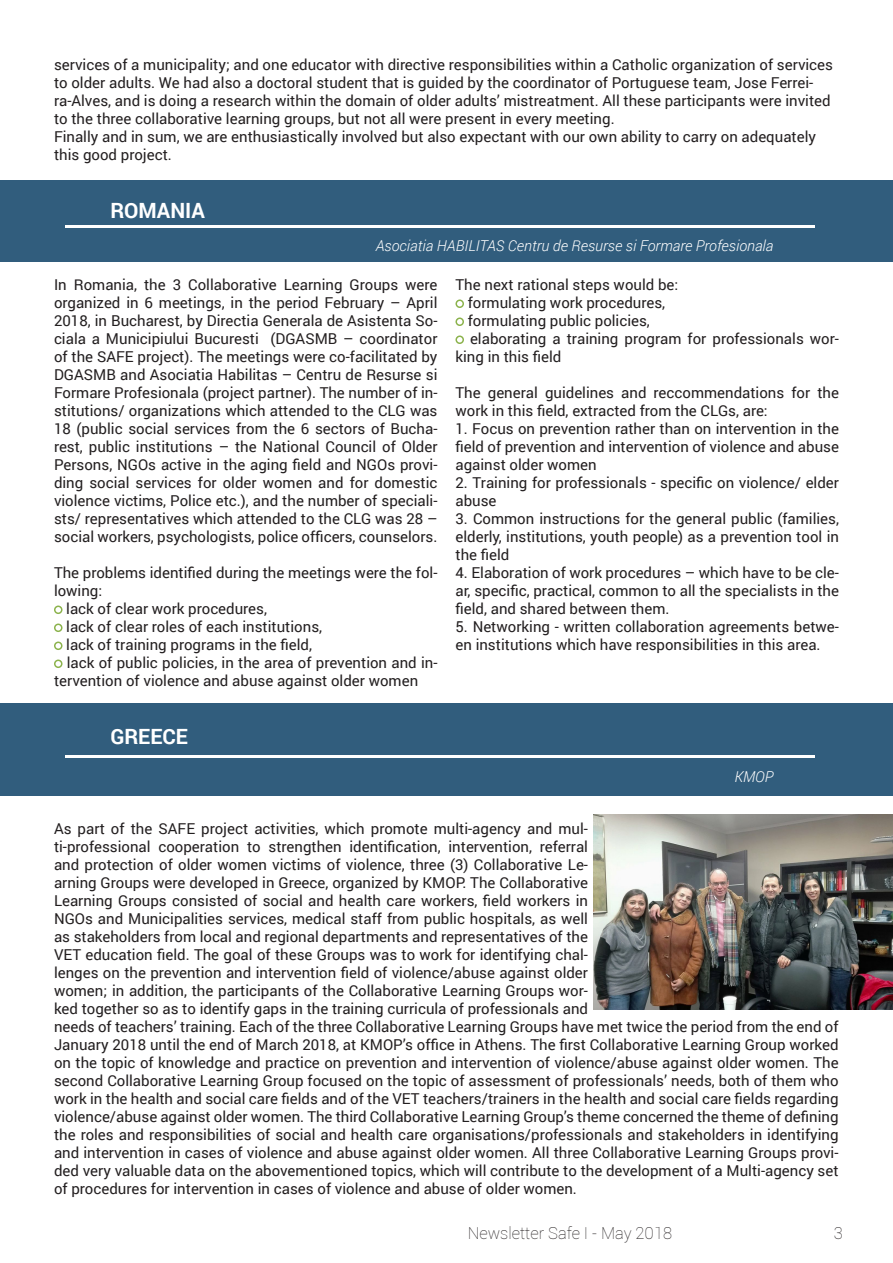
<style>
.page{position:relative;width:893px;height:1263px;background:#fff}
.page>*{position:absolute;margin:0;border:0;box-sizing:border-box;transform-origin:0 0}
.t1{font:700 21px "Roboto";color:#fff}
.t2{font:100 16.5px "Roboto";color:#231f20}
.t3{font:15px/18px "Roboto";color:#231f20}
.t4{font:italic 300 15px "Roboto";color:#fff}
</style>
<div class="page">
<div style="left:0;top:180px;width:893px;height:81px;background:#315d7d"></div>
<hr style="left:65px;top:225px;width:750px;height:2px;background:#fff">
<div style="left:54px;top:605px;width:9px;height:9px;border:2px solid #8cb34d;border-radius:50%"></div>
<div style="left:54px;top:623px;width:9px;height:9px;border:2px solid #8cb34d;border-radius:50%"></div>
<div style="left:54px;top:641px;width:9px;height:9px;border:2px solid #8cb34d;border-radius:50%"></div>
<div style="left:54px;top:659px;width:9px;height:9px;border:2px solid #8cb34d;border-radius:50%"></div>
<div style="left:455px;top:299px;width:9px;height:9px;border:2px solid #8cb34d;border-radius:50%"></div>
<div style="left:455px;top:317px;width:9px;height:9px;border:2px solid #8cb34d;border-radius:50%"></div>
<div style="left:455px;top:335px;width:9px;height:9px;border:2px solid #8cb34d;border-radius:50%"></div>
<div style="left:0;top:703px;width:893px;height:93px;background:#315d7d"></div>
<hr style="left:65px;top:755px;width:750px;height:2px;background:#fff">
<img style="left:593px;top:814px;width:300px;height:196px">
<p class="t3" style="left:54px;top:55px;width:780px">services of a municipality; and one educator with directive responsibilities within a Catholic organization of services to older adults. We had also a doctoral student that is guided by the coordinator of Portuguese team, Jose Ferrei&shy;ra-Alves, and is doing a research within the domain of older adults’ mistreatment. All these participants were invited to the three collaborative learning groups, but not all were present in every meeting.</p>
<p class="t3" style="left:54px;top:127px;width:763px">Finally and in sum, we are enthusiastically involved but also expectant with our own ability to carry on adequately this good project.</p>
<p class="t1" style="left:110px;top:195px;width:96px">ROMANIA</p>
<p class="t4" style="left:376px;top:235px;width:399px">Asociatia HABILITAS Centru de Resurse si Formare Profesionala</p>
<p class="t3" style="left:54px;top:275px;width:385px;text-align:justify">In Romania, the 3 Collaborative Learning Groups were organized in 6 meetings, in the period February – April 2018, in Bucharest, by Directia Generala de Asistenta So&shy;ciala a Municipiului Bucuresti (DGASMB – coordinator of the SAFE project). The meetings were co-facilitated by DGASMB and Asociatia Habilitas – Centru de Resurse si Formare Profesionala (project partner). The number of in&shy;stitutions/ organizations which attended to the CLG was 18 (public social services from the 6 sectors of Bucha&shy;rest, public institutions – the National Council of Older Persons, NGOs active in the aging field and NGOs provi&shy;ding social services for older women and for domestic violence victims, Police etc.), and the number of speciali&shy;sts/ representatives which attended to the CLG was 28 – social workers, psychologists, police officers, counselors.</p>
<p class="t3" style="left:54px;top:563px;width:385px">The problems identified during the meetings were the fol&shy;lowing:</p>
<p class="t3" style="left:66px;top:599px;width:202px">lack of clear work procedures,</p>
<p class="t3" style="left:66px;top:617px;width:257px">lack of clear roles of each institutions,</p>
<p class="t3" style="left:66px;top:635px;width:247px">lack of training programs in the field,</p>
<p class="t3" style="left:54px;top:653px;width:385px;text-indent:13px">lack of public policies, in the area of prevention and in&shy;tervention of violence and abuse against older women</p>
<p class="t3" style="left:455px;top:275px;width:224px">The next rational steps would be:</p>
<p class="t3" style="left:468px;top:293px;width:199px">formulating work procedures,</p>
<p class="t3" style="left:468px;top:311px;width:184px">formulating public policies,</p>
<p class="t3" style="left:455px;top:329px;width:385px;text-indent:15px">elaborating a training program for professionals wor&shy;king in this field</p>
<p class="t3" style="left:455px;top:383px;width:385px">The general guidelines and reccommendations for the work in this field, extracted from the CLGs, are:</p>
<p class="t3" style="left:455px;top:419px;width:385px;text-align:justify">1. Focus on prevention rather than on intervention in the field of prevention and intervention of violence and abuse against older women</p>
<p class="t3" style="left:455px;top:473px;width:385px">2. Training for professionals - specific on violence/ elder abuse</p>
<p class="t3" style="left:455px;top:509px;width:385px;text-align:justify">3. Common instructions for the general public (families, elderly, institutions, youth people) as a prevention tool in the field</p>
<p class="t3" style="left:455px;top:563px;width:385px;text-align:justify">4. Elaboration of work procedures – which have to be cle&shy;ar, specific, practical, common to all the specialists in the field, and shared between them.</p>
<p class="t3" style="left:455px;top:617px;width:385px">5. Networking - written collaboration agreements betwe&shy;en institutions which have responsibilities in this area.</p>
<p class="t1" style="left:110px;top:721px;width:79px">GREECE</p>
<p class="t4" style="left:735px;top:766px;width:40px">KMOP</p>
<p class="t3" style="left:54px;top:819px;width:786px">As part of the SAFE project activities, which promote multi-agency and mul-<br>ti-professional cooperation to strengthen identification, intervention, referral<br>and protection of older women victims of violence, three (3) Collaborative Le-<br>arning Groups were developed in Greece, organized by KMOP. The Collaborative<br>Learning Groups consisted of social and health care workers, field workers in<br>NGOs and Municipalities services, medical staff from public hospitals, as well<br>as stakeholders from local and regional departments and representatives of the<br>VET education field. The goal of these Groups was to work for identifying chal-<br>lenges on the prevention and intervention field of violence/abuse against older<br>women; in addition, the participants of the Collaborative Learning Groups wor-<br>ked together so as to identify gaps in the training curricula of professionals and<br>needs of teachers’ training. Each of the three Collaborative Learning Groups have met twice the period from the end of January 2018 until the end of March 2018, at KMOP’s office in Athens. The first Collaborative Learning Group worked on the topic of knowledge and practice on prevention and intervention of violence/abuse against older women. The second Collaborative Learning Group focused on the topic of assessment of professionals’ needs, both of them who work in the health and social care fields and of the VET teachers/trainers in the health and social care fields regarding violence/abuse against older women. The third Collaborative Learning Group’s theme concerned the theme of defining the roles and responsibilities of social and health care organisations/professionals and stakeholders in identifying and intervention in cases of violence and abuse against older women. All three Collaborative Learning Groups provi&shy;ded very valuable data on the abovementioned topics, which will contribute to the development of a Multi-agency set of procedures for intervention in cases of violence and abuse of older women.</p>
<p class="t2" style="left:468px;top:1221px;width:206px">Newsletter Safe I - May 2018</p>
<p class="t2" style="left:834px;top:1221px;width:11px">3</p>
</div>
